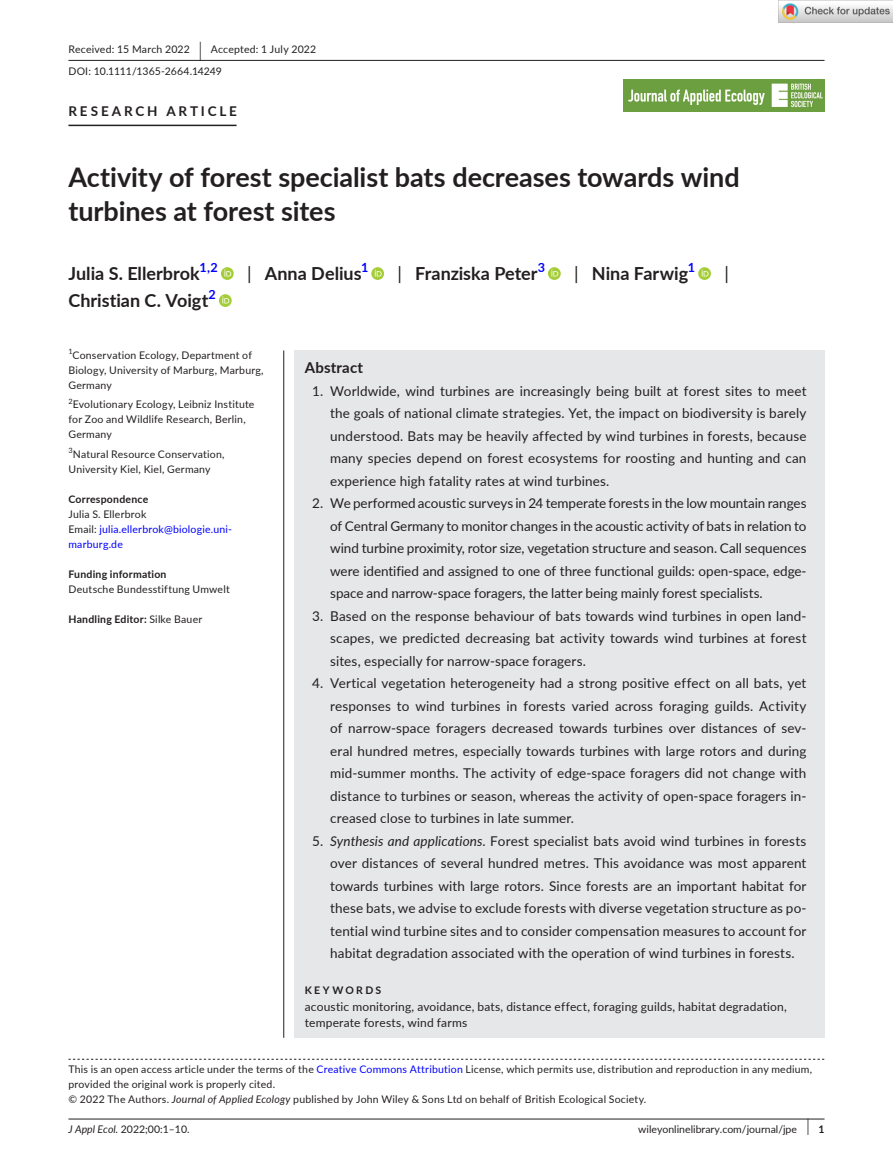
<style>
.page{position:relative;width:893px;height:1174px;background:#fff}
.page>*{position:absolute;margin:0;border:0;box-sizing:border-box;transform-origin:0 0}
.t1{font:700 27px/34.5px "Lato";letter-spacing:-.005em;color:#231f20}
.t2{font:700 18px "Lato";color:#231f20}
.t3{font:18px "Lato";color:#231f20}
.t4{font:700 15px "Lato";letter-spacing:.015em;color:#231f20}
.t5{font:13.5px/22.5px "Lato";letter-spacing:.01em;color:#231f20;text-align:justify}
.t6{font:700 13.5px "Lato";letter-spacing:.21em;color:#231f20}
.t7{font:700 12.6px "Lato";color:#00f}
.t8{font:12px/16.5px "Lato";letter-spacing:.015em;color:#231f20}
.t9{font:10.5px/15px "Lato";letter-spacing:.02em;color:#231f20}
.t10{font:10.5px/15px "Lato";letter-spacing:.02em;color:#00f}
.t11{font:700 10.5px "Lato";letter-spacing:.02em;color:#231f20}
.t12{font:10.5px "Lato";color:#231f20}
.t13{font:700 10.5px "Lato";letter-spacing:.22em;color:#231f20}
.t14{font:7.35px "Lato";color:#231f20}
.s1{font-size:19.65px}
.s2{font-weight:400}
.s3{color:#231f20}
.s4{font-style:italic}
.s5{color:#00f}
.s6{font-size:17.4px}
.s7{font-weight:700}
</style>
<div class="page">
<hr style="left:68px;top:1118px;width:756px;height:1px;background:#231f20">
<img style="left:623px;top:79px;width:201px;height:33px">
<hr style="left:68px;top:60px;width:756px;height:1px;background:#231f20">
<hr style="left:68px;top:125px;width:169px;height:1px;background:#231f20">
<svg style="left:221px;top:267px;width:13px;height:13px"></svg>
<svg style="left:224px;top:269px;width:7px;height:7px"></svg>
<svg style="left:371px;top:267px;width:13px;height:13px"></svg>
<svg style="left:375px;top:269px;width:7px;height:7px"></svg>
<svg style="left:548px;top:267px;width:13px;height:13px"></svg>
<svg style="left:551px;top:269px;width:7px;height:7px"></svg>
<svg style="left:698px;top:267px;width:13px;height:13px"></svg>
<svg style="left:702px;top:269px;width:6px;height:7px"></svg>
<svg style="left:219px;top:294px;width:13px;height:13px"></svg>
<svg style="left:222px;top:296px;width:7px;height:7px"></svg>
<svg style="left:68px;top:1058px;width:756px;height:1px"></svg>
<div style="left:294px;top:350px;width:530px;height:687px;background:#e6e7e9"></div>
<hr style="left:283px;top:350px;width:1px;height:687px;background:#231f20">
<img style="left:779px;top:0;width:114px;height:23px">
<p class="t9" style="left:68px;top:38px;width:249px;line-height:21.8px">Received: 15 March 2022 <span class="s1">|</span> Accepted: 1 July 2022<br>DOI: 10.1111/1365-2664.14249</p>
<p class="t6" style="left:68px;top:101px;width:170px">RESEARCH ARTICLE</p>
<h1 class="t1" style="left:68px;top:159px;width:673px">Activity of forest specialist bats decreases towards wind turbines at forest sites</h1>
<h2 class="t2" style="left:68px;top:260px;width:133px">Julia S. Ellerbrok</h2>
<p class="t7" style="left:200px;top:258px;width:20px">1,2</p>
<h2 class="t2" style="left:247px;top:260px;width:116px"><span class="s2">|</span> Anna Delius</h2>
<p class="t7" style="left:361px;top:258px;width:9px">1</p>
<h2 class="t2" style="left:398px;top:260px;width:142px"><span class="s2">|</span> Franziska Peter</h2>
<p class="t7" style="left:538px;top:258px;width:9px">3</p>
<h2 class="t2" style="left:574px;top:260px;width:115px"><span class="s2">|</span> Nina Farwig</h2>
<p class="t7" style="left:688px;top:258px;width:9px">1</p>
<h2 class="t3" style="left:724px;top:260px;width:6px">|</h2>
<h2 class="t2" style="left:68px;top:287px;width:141px">Christian C. Voigt</h2>
<p class="t7" style="left:209px;top:285px;width:9px">2</p>
<p class="t14" style="left:68px;top:346px;width:6px">1</p>
<p class="t9" style="left:68px;top:347px;width:197px;text-indent:4px">Conservation Ecology, Department of<br>Biology, University of Marburg, Marburg,<br>Germany</p>
<p class="t14" style="left:68px;top:396px;width:6px">2</p>
<p class="t9" style="left:68px;top:397px;width:188px;text-indent:4px">Evolutionary Ecology, Leibniz Institute for Zoo and Wildlife Research, Berlin,<br>Germany</p>
<p class="t9" style="left:68px;top:446px;width:158px"><sup>3</sup>Natural Resource Conservation,<br>University Kiel, Kiel, Germany</p>
<p class="t11" style="left:68px;top:491px;width:81px">Correspondence</p>
<p class="t10" style="left:68px;top:506px;width:165px"><span class="s3">Julia S. Ellerbrok<br>Email:</span> julia.ellerbrok@biologie.uni&shy;marburg.de</p>
<p class="t11" style="left:68px;top:566px;width:100px">Funding information</p>
<p class="t9" style="left:68px;top:581px;width:163px">Deutsche Bundesstiftung Umwelt</p>
<p class="t11" style="left:68px;top:611px;width:135px">Handling Editor: <span class="s2">Silke Bauer</span></p>
<p class="t4" style="left:305px;top:356px;width:60px">Abstract</p>
<p class="t5" style="left:330px;top:379px;width:478px;text-indent:-18px">1. Worldwide, wind turbines are increasingly being built at forest sites to meet the goals of national climate strategies. Yet, the impact on biodiversity is barely understood. Bats may be heavily affected by wind turbines in forests, because many species depend on forest ecosystems for roosting and hunting and can experience high fatality rates at wind turbines.</p>
<p class="t5" style="left:330px;top:491px;width:478px;text-indent:-18px">2. We performed acoustic surveys in 24 temperate forests in the low mountain ranges of Central Germany to monitor changes in the acoustic activity of bats in relation to wind turbine proximity, rotor size, vegetation structure and season. Call sequences were identified and assigned to one of three functional guilds: open-space, edge&shy;space and narrow-space foragers, the latter being mainly forest specialists.</p>
<p class="t5" style="left:330px;top:604px;width:478px;text-indent:-18px">3. Based on the response behaviour of bats towards wind turbines in open land&shy;scapes, we predicted decreasing bat activity towards wind turbines at forest sites, especially for narrow-space foragers.</p>
<p class="t5" style="left:330px;top:671px;width:478px;text-indent:-18px">4. Vertical vegetation heterogeneity had a strong positive effect on all bats, yet responses to wind turbines in forests varied across foraging guilds. Activity of narrow-space foragers decreased towards turbines over distances of sev&shy;eral hundred metres, especially towards turbines with large rotors and during mid-summer months. The activity of edge-space foragers did not change with distance to turbines or season, whereas the activity of open-space foragers in&shy;creased close to turbines in late summer.</p>
<p class="t5" style="left:330px;top:829px;width:478px;text-indent:-18px">5. <span class="s4">Synthesis and applications</span>. Forest specialist bats avoid wind turbines in forests over distances of several hundred metres. This avoidance was most apparent towards turbines with large rotors. Since forests are an important habitat for these bats, we advise to exclude forests with diverse vegetation structure as po&shy;tential wind turbine sites and to consider compensation measures to account for habitat degradation associated with the operation of wind turbines in forests.</p>
<p class="t13" style="left:305px;top:982px;width:78px">KEYWORDS</p>
<p class="t8" style="left:305px;top:997px;width:484px">acoustic monitoring, avoidance, bats, distance effect, foraging guilds, habitat degradation, temperate forests, wind farms</p>
<p class="t9" style="left:68px;top:1061px;width:745px">This is an open access article under the terms of the <span class="s5">Creative Commons Attribution</span> License, which permits use, distribution and reproduction in any medium, provided the original work is properly cited.<br>© 2022 The Authors. <span class="s4">Journal of Applied Ecology</span> published by John Wiley &amp; Sons Ltd on behalf of British Ecological Society.</p>
<p class="t9" style="left:68px;top:1121px;width:123px"><span class="s4">J Appl Ecol.</span> 2022;00:1–10.</p>
<p class="t12" style="left:638px;top:1121px;width:188px">wileyonlinelibrary.com/journal/jpe <span class="s6">|</span> <span class="s7">1</span></p>
</div>
